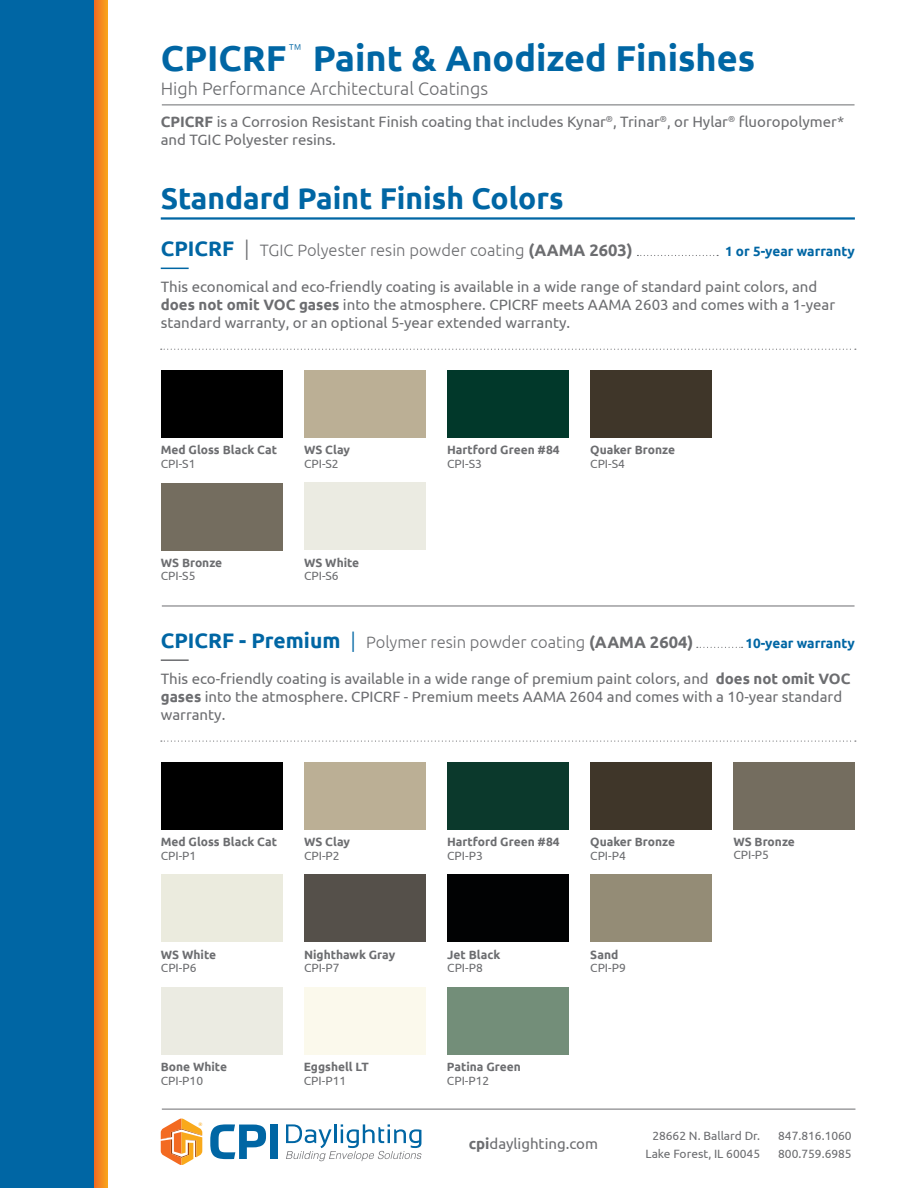
<style>
.page{position:relative;width:918px;height:1188px;background:#fff}
.page>*{position:absolute;margin:0;border:0;box-sizing:border-box;transform-origin:0 0}
.t1{font:700 36px "Ubuntu";color:#0066a4}
.Header_1{font:700 30px "Ubuntu";color:#0066a4}
.Header_3{font:300 18px "Ubuntu";color:#6c6d70}
.Header_2{font:300 16.5px "Ubuntu";color:#6c6d70}
.Body_Copy{font:15px/18px "Ubuntu";color:#6c6d70}
.Header_2-2{font:700 13.5px "Ubuntu";color:#0066a4}
.Color_Name{font:700 12px "Ubuntu";color:#6c6d70}
.Body_Copy-2{font:12px "Ubuntu";color:#6c6d70}
.t2{font:4.8px "Swiss 721 BT";color:#f9a91b}
.s1{font-weight:700}
.s2{font-weight:700;font-size:21px;color:#0066a4}
.s3{font-size:21px}
.s4{font-size:21px;color:#0066a4}
</style>
<div class="page">
<hr style="left:161px;top:659px;width:28px;height:2px;background:#6c6d70">
<svg style="left:161px;top:268px;width:28px;height:1px"></svg>
<hr style="left:161px;top:217px;width:694px;height:3px;background:#0066a4">
<div style="left:0;top:0;width:94px;height:1188px;background:#0066a4"></div>
<svg style="left:94px;top:0;width:14px;height:1188px"></svg>
<svg style="left:210px;top:1124px;width:56px;height:35px"></svg>
<div style="left:270px;top:1125px;width:8px;height:34px;background:#0066a4"></div>
<svg style="left:286px;top:1124px;width:135px;height:37px"></svg>
<svg style="left:161px;top:1119px;width:41px;height:46px"></svg>
<hr style="left:162px;top:1109px;width:693px;height:1px;background:#6c6d70">
<hr style="left:162px;top:606px;width:693px;height:1px;background:#6c6d70">
<hr style="left:162px;top:105px;width:693px;height:1px;background:#6c6d70">
<svg style="left:637px;top:255px;width:81px;height:1px"></svg>
<svg style="left:697px;top:647px;width:46px;height:1px"></svg>
<div style="left:161px;top:370px;width:121px;height:68px;background:#000"></div>
<div style="left:161px;top:762px;width:121px;height:68px;background:#000"></div>
<div style="left:304px;top:370px;width:122px;height:68px;background:#bbaf95"></div>
<div style="left:304px;top:762px;width:122px;height:68px;background:#bbaf95"></div>
<div style="left:447px;top:370px;width:122px;height:68px;background:#01382a"></div>
<div style="left:447px;top:762px;width:122px;height:68px;background:#0b392c"></div>
<div style="left:161px;top:483px;width:121px;height:67px;background:#746d5f"></div>
<div style="left:161px;top:874px;width:121px;height:68px;background:#ebebde"></div>
<div style="left:304px;top:482px;width:122px;height:68px;background:#ebebe2"></div>
<div style="left:304px;top:874px;width:122px;height:68px;background:#55504a"></div>
<div style="left:590px;top:370px;width:122px;height:67px;background:#3f3629"></div>
<div style="left:590px;top:762px;width:122px;height:67px;background:#3f3629"></div>
<svg style="left:161px;top:349px;width:695px;height:1px"></svg>
<div style="left:733px;top:762px;width:122px;height:67px;background:#746d5f"></div>
<div style="left:447px;top:875px;width:122px;height:67px;background:#010203"></div>
<div style="left:590px;top:875px;width:122px;height:67px;background:#948c76"></div>
<div style="left:161px;top:987px;width:121px;height:68px;background:#ebebe2"></div>
<div style="left:304px;top:987px;width:121px;height:68px;background:#fbf9ec"></div>
<div style="left:447px;top:987px;width:121px;height:68px;background:#738e79"></div>
<svg style="left:161px;top:741px;width:695px;height:1px"></svg>
<p class="t1" style="left:161px;top:37px;width:596px">CPICRF<sup>™</sup> Paint &amp; Anodized Finishes</p>
<p class="Header_3" style="left:161px;top:78px;width:329px">High Performance Architectural Coatings</p>
<p class="Body_Copy" style="left:161px;top:112px;width:685px"><span class="s1">CPICRF</span> is a Corrosion Resistant Finish coating that includes Kynar<sup>®</sup>, Trinar<sup>®</sup>, or Hylar<sup>®</sup> fluoropolymer* and TGIC Polyester resins.</p>
<p class="Header_1" style="left:161px;top:180px;width:404px">Standard Paint Finish Colors</p>
<p class="Header_2" style="left:161px;top:240px;width:474px"><span class="s2">CPICRF</span> <span class="s3">|</span> TGIC Polyester resin powder coating <span class="s1">(AAMA 2603)</span></p>
<p class="Header_2-2" style="left:725px;top:243px;width:131px">1 or 5-year warranty</p>
<p class="Body_Copy" style="left:161px;top:277px;width:676px">This economical and eco-friendly coating is available in a wide range of standard paint colors, and <span class="s1">does not omit VOC gases</span> into the atmosphere. CPICRF meets AAMA 2603 and comes with a 1-year standard warranty, or an optional 5-year extended warranty.</p>
<p class="Color_Name" style="left:161px;top:443px;width:118px">Med Gloss Black Cat</p>
<p class="Color_Name" style="left:304px;top:443px;width:48px">WS Clay</p>
<p class="Color_Name" style="left:447px;top:443px;width:114px">Hartford Green #84</p>
<p class="Color_Name" style="left:590px;top:443px;width:86px">Quaker Bronze</p>
<p class="Body_Copy-2" style="left:161px;top:456px;width:36px">CPI-S1</p>
<p class="Body_Copy-2" style="left:304px;top:456px;width:36px">CPI-S2</p>
<p class="Body_Copy-2" style="left:447px;top:456px;width:36px">CPI-S3</p>
<p class="Body_Copy-2" style="left:590px;top:456px;width:36px">CPI-S4</p>
<p class="Color_Name" style="left:161px;top:555px;width:63px">WS Bronze</p>
<p class="Color_Name" style="left:304px;top:555px;width:57px">WS White</p>
<p class="Body_Copy-2" style="left:161px;top:569px;width:36px">CPI-S5</p>
<p class="Body_Copy-2" style="left:304px;top:569px;width:36px">CPI-S6</p>
<p class="Header_2" style="left:161px;top:632px;width:534px"><span class="s2">CPICRF - Premium</span> <span class="s4">|</span> Polymer resin powder coating <span class="s1">(AAMA 2604)</span></p>
<p class="Header_2-2" style="left:745px;top:635px;width:111px">10-year warranty</p>
<p class="Body_Copy" style="left:161px;top:669px;width:691px">This eco-friendly coating is available in a wide range of premium paint colors, and <span class="s1">does not omit VOC gases</span> into the atmosphere. CPICRF - Premium meets AAMA 2604 and comes with a 10-year standard warranty.</p>
<p class="Color_Name" style="left:161px;top:835px;width:118px">Med Gloss Black Cat</p>
<p class="Color_Name" style="left:304px;top:835px;width:48px">WS Clay</p>
<p class="Color_Name" style="left:447px;top:835px;width:114px">Hartford Green #84</p>
<p class="Color_Name" style="left:590px;top:835px;width:86px">Quaker Bronze</p>
<p class="Color_Name" style="left:733px;top:834px;width:63px">WS Bronze</p>
<p class="Body_Copy-2" style="left:161px;top:848px;width:37px">CPI-P1</p>
<p class="Body_Copy-2" style="left:304px;top:848px;width:37px">CPI-P2</p>
<p class="Body_Copy-2" style="left:447px;top:848px;width:37px">CPI-P3</p>
<p class="Body_Copy-2" style="left:590px;top:848px;width:37px">CPI-P4</p>
<p class="Body_Copy-2" style="left:733px;top:848px;width:37px">CPI-P5</p>
<p class="Color_Name" style="left:161px;top:947px;width:57px">WS White</p>
<p class="Color_Name" style="left:304px;top:947px;width:93px">Nighthawk Gray</p>
<p class="Color_Name" style="left:447px;top:947px;width:55px">Jet Black</p>
<p class="Color_Name" style="left:590px;top:947px;width:30px">Sand</p>
<p class="Body_Copy-2" style="left:161px;top:961px;width:37px">CPI-P6</p>
<p class="Body_Copy-2" style="left:304px;top:961px;width:37px">CPI-P7</p>
<p class="Body_Copy-2" style="left:447px;top:961px;width:37px">CPI-P8</p>
<p class="Body_Copy-2" style="left:590px;top:961px;width:37px">CPI-P9</p>
<p class="Color_Name" style="left:161px;top:1060px;width:68px">Bone White</p>
<p class="Color_Name" style="left:304px;top:1060px;width:66px">Eggshell LT</p>
<p class="Color_Name" style="left:447px;top:1060px;width:75px">Patina Green</p>
<p class="Body_Copy-2" style="left:161px;top:1073px;width:44px">CPI-P10</p>
<p class="Body_Copy-2" style="left:304px;top:1073px;width:44px">CPI-P11</p>
<p class="Body_Copy-2" style="left:447px;top:1073px;width:44px">CPI-P12</p>
<p class="t2" style="left:199px;top:1121px;width:6px">®</p>
<p class="Body_Copy" style="left:469px;top:1134px;width:131px"><span class="s1">cpi</span>daylighting.com</p>
<p class="Body_Copy-2" style="left:652px;top:1128px;width:109px">28662 N. Ballard Dr.</p>
<p class="Body_Copy-2" style="left:645px;top:1146px;width:116px">Lake Forest, IL 60045</p>
<p class="Body_Copy-2" style="left:778px;top:1128px;width:75px">847.816.1060</p>
<p class="Body_Copy-2" style="left:778px;top:1146px;width:75px">800.759.6985</p>
</div>
